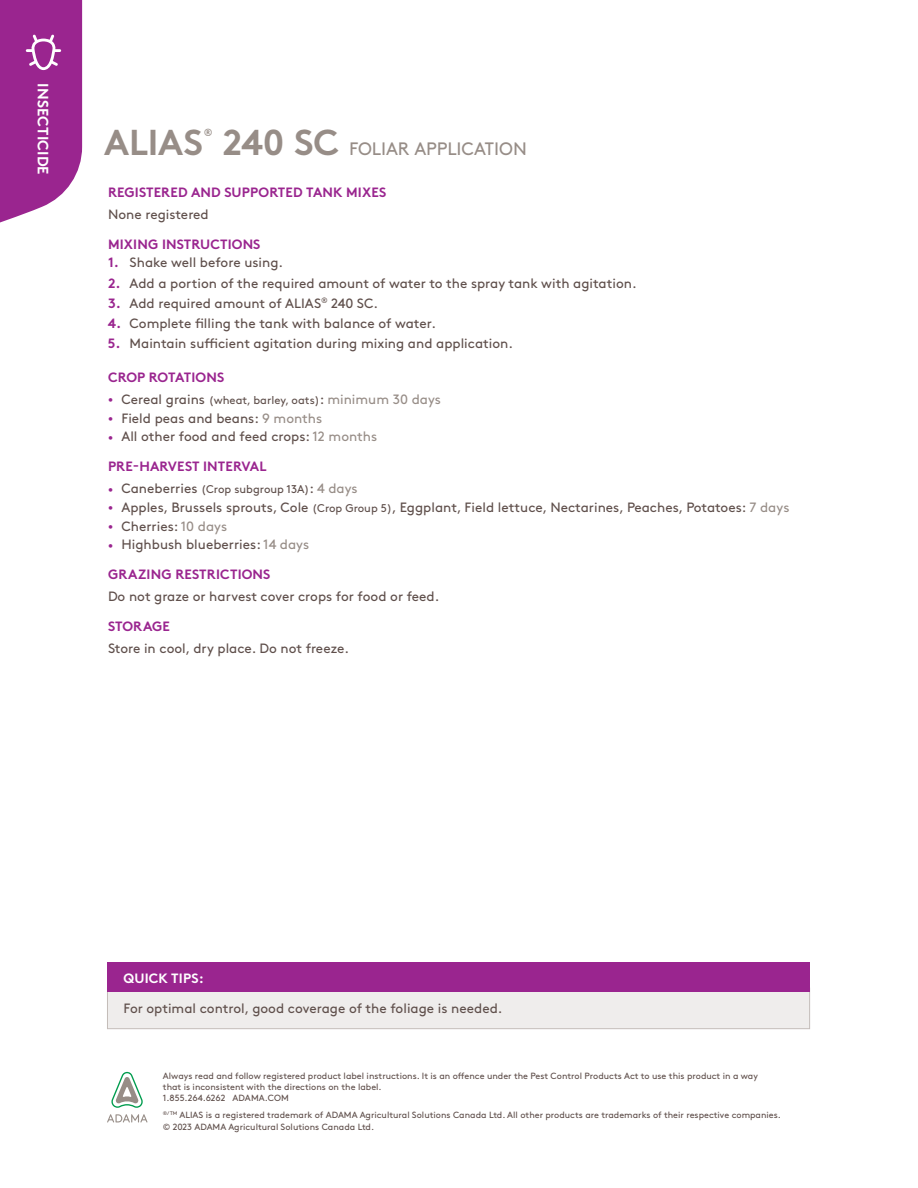
<style>
.page{position:relative;width:918px;height:1188px;background:#fff}
.page>*{position:absolute;margin:0;border:0;box-sizing:border-box;transform-origin:0 0}
.t1{font:700 36px "Brown Pro";letter-spacing:-.005em;color:#978d87}
.t2{font:18px "Brown Pro";letter-spacing:-.005em;color:#978d87}
.t3{font:700 15px "Brown Pro";letter-spacing:.01em;color:#fff}
.t4{font:13.5px "Brown Pro";color:#5f4f4b}
.t5{font:700 13.5px "Brown Pro";letter-spacing:.01em;color:#9a258f}
.t6{font:700 13.5px "Brown Pro";letter-spacing:.01em;color:#fff}
.t7{font:11.25px "Brown Pro";color:#5f4f4b}
.t8{font:700 10.5px "Brown Pro";color:#978d87}
.t9{font:9px/11.2px "Brown Pro";color:#5f4f4b}
.s1{font-weight:700;font-size:36px}
.s2{font-weight:700;color:#9a258f}
.s3{font-size:9px;color:#9a258f}
.s4{font-size:13.5px}
.s5{font-size:13.5px;color:#978d87}
.s6{color:#978d87}
.s7{font-size:11.25px}
</style>
<div class="page">
<div style="left:107px;top:988px;width:703px;height:41px;background:#efedec;border:1px solid #c4bdb9"></div>
<div style="left:107px;top:962px;width:703px;height:30px;background:#9a258f"></div>
<svg style="left:0;top:0;width:82px;height:223px;background:#a43c9a"></svg>
<svg style="left:111px;top:1072px;width:32px;height:36px"></svg>
<svg style="left:107px;top:1114px;width:41px;height:9px"></svg>
<p class="t3" style="left:55px;top:83px;width:93px;rotate:90deg">INSECTICIDE</p>
<h1 class="t1" style="left:104px;top:113px;width:100px">ALIAS</h1>
<p class="t8" style="left:204px;top:124px;width:10px">®</p>
<h2 class="t2" style="left:222px;top:135px;width:306px"><span class="s1">240 SC</span> FOLIAR APPLICATION</h2>
<p class="t5" style="left:108px;top:181px;width:280px">REGISTERED AND SUPPORTED TANK MIXES</p>
<p class="t4" style="left:108px;top:204px;width:102px">None registered</p>
<p class="t5" style="left:108px;top:233px;width:154px">MIXING INSTRUCTIONS</p>
<p class="t4" style="left:108px;top:252px;width:177px"><span class="s2">1.</span> Shake well before using.</p>
<p class="t4" style="left:108px;top:273px;width:530px"><span class="s2">2.</span> Add a portion of the required amount of water to the spray tank with agitation.</p>
<p class="t4" style="left:108px;top:293px;width:272px"><span class="s2">3.</span> Add required amount of ALIAS<sup>®</sup> 240 SC.</p>
<p class="t4" style="left:108px;top:313px;width:329px"><span class="s2">4.</span> Complete filling the tank with balance of water.</p>
<p class="t4" style="left:108px;top:333px;width:407px"><span class="s2">5.</span> Maintain sufficient agitation during mixing and application.</p>
<p class="t5" style="left:108px;top:366px;width:118px">CROP ROTATIONS</p>
<p class="t7" style="left:108px;top:391px;width:335px"><span class="s3">•</span> <span class="s4">Cereal grains</span> (wheat, barley, oats)<span class="s4">:</span> <span class="s5">minimum 30 days</span></p>
<p class="t4" style="left:108px;top:408px;width:216px"><span class="s3">•</span> Field peas and beans: <span class="s6">9 months</span></p>
<p class="t4" style="left:108px;top:426px;width:271px"><span class="s3">•</span> All other food and feed crops: <span class="s6">12 months</span></p>
<p class="t5" style="left:108px;top:456px;width:160px">PRE-HARVEST INTERVAL</p>
<p class="t7" style="left:108px;top:481px;width:251px"><span class="s3">•</span> <span class="s4">Caneberries</span> (Crop subgroup 13A)<span class="s4">:</span> <span class="s5">4 days</span></p>
<p class="t4" style="left:108px;top:497px;width:683px"><span class="s3">•</span> Apples, Brussels sprouts, Cole <span class="s7">(Crop Group 5)</span>, Eggplant, Field lettuce, Nectarines, Peaches, Potatoes: <span class="s6">7 days</span></p>
<p class="t4" style="left:108px;top:516px;width:121px"><span class="s3">•</span> Cherries: <span class="s6">10 days</span></p>
<p class="t4" style="left:108px;top:534px;width:203px"><span class="s3">•</span> Highbush blueberries: <span class="s6">14 days</span></p>
<p class="t5" style="left:108px;top:564px;width:164px">GRAZING RESTRICTIONS</p>
<p class="t4" style="left:108px;top:586px;width:333px">Do not graze or harvest cover crops for food or feed.</p>
<p class="t5" style="left:108px;top:615px;width:63px">STORAGE</p>
<p class="t4" style="left:108px;top:638px;width:242px">Store in cool, dry place. Do not freeze.</p>
<p class="t6" style="left:123px;top:967px;width:82px">QUICK TIPS:</p>
<p class="t4" style="left:123px;top:998px;width:381px">For optimal control, good coverage of the foliage is needed.</p>
<p class="t9" style="left:163px;top:1069px;width:597px">Always read and follow registered product label instructions. It is an offence under the Pest Control Products Act to use this product in a way that is inconsistent with the directions on the label.<br>1.855.264.6262 ADAMA.COM</p>
<p class="t9" style="left:163px;top:1109px;width:620px"><sup>®/TM</sup> ALIAS is a registered trademark of ADAMA Agricultural Solutions Canada Ltd. All other products are trademarks of their respective companies. © 2023 ADAMA Agricultural Solutions Canada Ltd.</p>
</div>
